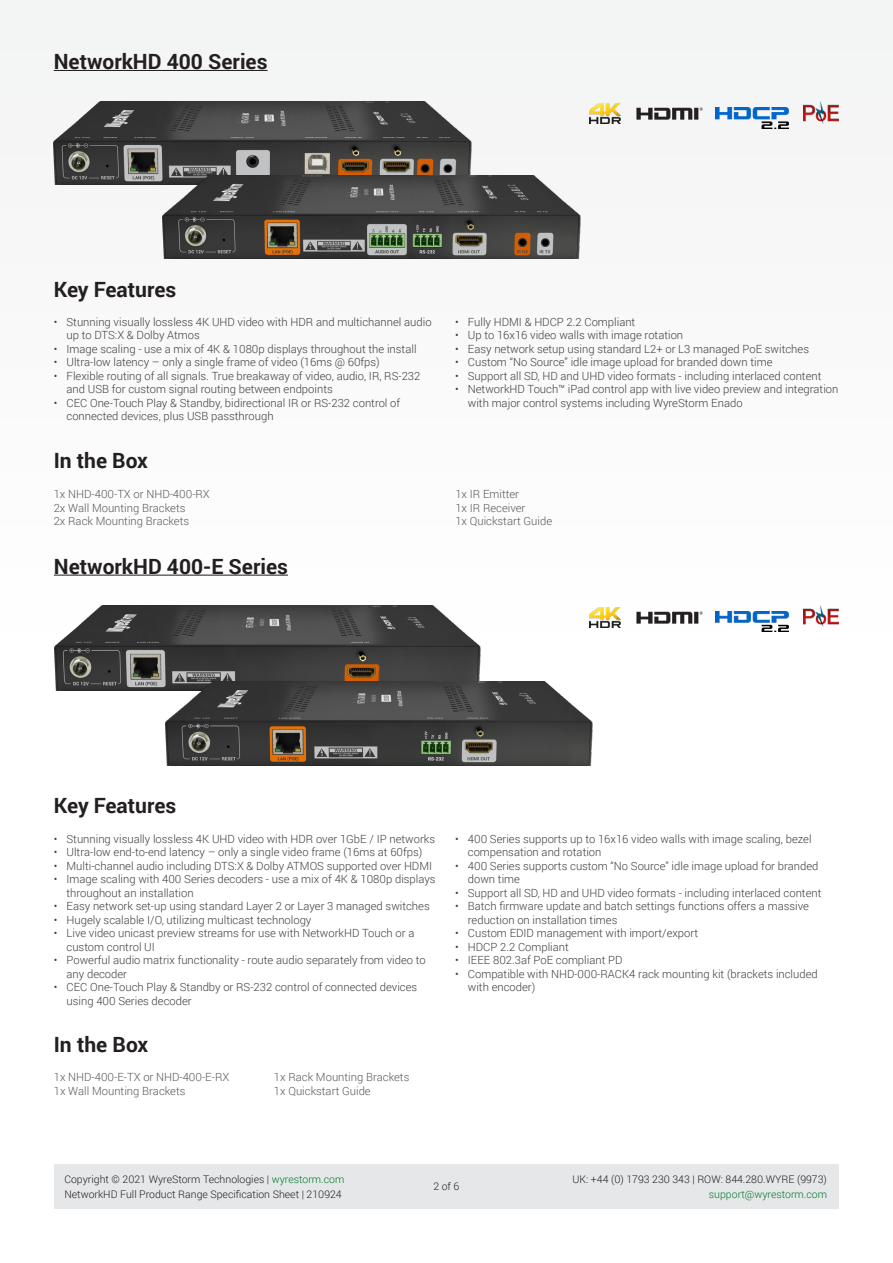
<style>
.page{position:relative;width:893px;height:1263px;background:#fff}
.page>*{position:absolute;margin:0;border:0;box-sizing:border-box;transform-origin:0 0}
.t1{font:700 21px "Roboto";color:#231f20}
.t2{font:300 11.25px/13.5px "Roboto";color:#3e3e3f}
.t3{font:300 11.25px "Roboto";color:#57585a}
.t4{font:300 10.5px "Roboto";color:#231f20}
.t5{font:300 10.5px "Roboto";color:#00792c}
.s1{color:#00792c}
</style>
<div class="page">
<div style="left:0;top:0;width:893px;height:659px;background:#f9f9f9"></div>
<div style="left:54px;top:1164px;width:785px;height:45px;background:#e6e7e9"></div>
<hr style="left:54px;top:70px;width:214px;height:1px;background:#231f20">
<img style="left:589px;top:104px;width:32px;height:20px">
<img style="left:637px;top:108px;width:66px;height:12px">
<img style="left:803px;top:102px;width:35px;height:21px">
<img style="left:715px;top:108px;width:73px;height:20px">
<img style="left:54px;top:102px;width:417px;height:83px">
<img style="left:163px;top:176px;width:418px;height:83px">
<img style="left:589px;top:607px;width:32px;height:20px">
<img style="left:637px;top:611px;width:66px;height:12px">
<img style="left:803px;top:605px;width:35px;height:22px">
<img style="left:715px;top:611px;width:73px;height:21px">
<img style="left:54px;top:605px;width:427px;height:85px">
<img style="left:166px;top:681px;width:426px;height:85px">
<hr style="left:54px;top:575px;width:234px;height:1px;background:#231f20">
<p class="t1" style="left:54px;top:47px;width:215px">NetworkHD 400 Series</p>
<p class="t1" style="left:54px;top:274px;width:124px">Key Features</p>
<p class="t2" style="left:67px;top:315px;width:367px;text-indent:-13px">• Stunning visually lossless 4K UHD video with HDR and multichannel audio up to DTS:X &amp; Dolby Atmos</p>
<p class="t2" style="left:54px;top:342px;width:364px">• Image scaling - use a mix of 4K &amp; 1080p displays throughout the install</p>
<p class="t2" style="left:54px;top:355px;width:328px">• Ultra-low latency – only a single frame of video (16ms @ 60fps)</p>
<p class="t2" style="left:67px;top:369px;width:355px;text-indent:-13px">• Flexible routing of all signals. True breakaway of video, audio, IR, RS-232 and USB for custom signal routing between endpoints</p>
<p class="t2" style="left:67px;top:396px;width:335px;text-indent:-13px">• CEC One-Touch Play &amp; Standby, bidirectional IR or RS-232 control of connected devices, plus USB passthrough</p>
<p class="t1" style="left:54px;top:446px;width:96px">In the Box</p>
<p class="t3" style="left:54px;top:486px;width:158px">1x NHD-400-TX or NHD-400-RX</p>
<p class="t3" style="left:54px;top:500px;width:133px">2x Wall Mounting Brackets</p>
<p class="t3" style="left:54px;top:513px;width:137px">2x Rack Mounting Brackets</p>
<p class="t1" style="left:54px;top:551px;width:236px">NetworkHD 400-E Series</p>
<p class="t2" style="left:455px;top:315px;width:182px">• Fully HDMI &amp; HDCP 2.2 Compliant</p>
<p class="t2" style="left:455px;top:328px;width:230px">• Up to 16x16 video walls with image rotation</p>
<p class="t2" style="left:455px;top:342px;width:355px">• Easy network setup using standard L2+ or L3 managed PoE switches</p>
<p class="t2" style="left:455px;top:355px;width:319px">• Custom “No Source” idle image upload for branded down time</p>
<p class="t2" style="left:455px;top:369px;width:368px">• Support all SD, HD and UHD video formats - including interlaced content</p>
<p class="t2" style="left:468px;top:382px;width:372px;text-indent:-13px">• NetworkHD Touch™ iPad control app with live video preview and integration with major control systems including WyreStorm Enado</p>
<p class="t3" style="left:455px;top:486px;width:65px">1x IR Emitter</p>
<p class="t3" style="left:455px;top:500px;width:72px">1x IR Receiver</p>
<p class="t3" style="left:455px;top:513px;width:98px">1x Quickstart Guide</p>
<p class="t1" style="left:54px;top:790px;width:124px">Key Features</p>
<p class="t2" style="left:54px;top:831px;width:383px">• Stunning visually lossless 4K UHD video with HDR over 1GbE / IP networks</p>
<p class="t2" style="left:54px;top:845px;width:370px">• Ultra-low end-to-end latency – only a single video frame (16ms at 60fps)</p>
<p class="t2" style="left:54px;top:858px;width:380px">• Multi-channel audio including DTS:X &amp; Dolby ATMOS supported over HDMI</p>
<p class="t2" style="left:67px;top:872px;width:371px;text-indent:-13px">• Image scaling with 400 Series decoders - use a mix of 4K &amp; 1080p displays throughout an installation</p>
<p class="t2" style="left:54px;top:899px;width:377px">• Easy network set-up using standard Layer 2 or Layer 3 managed switches</p>
<p class="t2" style="left:54px;top:912px;width:259px">• Hugely scalable I/O, utilizing multicast technology</p>
<p class="t2" style="left:67px;top:926px;width:349px;text-indent:-13px">• Live video unicast preview streams for use with NetworkHD Touch or a custom control UI</p>
<p class="t2" style="left:67px;top:953px;width:361px;text-indent:-13px">• Powerful audio matrix functionality - route audio separately from video to any decoder</p>
<p class="t2" style="left:67px;top:980px;width:352px;text-indent:-13px">• CEC One-Touch Play &amp; Standby or RS-232 control of connected devices using 400 Series decoder</p>
<p class="t1" style="left:54px;top:1029px;width:96px">In the Box</p>
<p class="t3" style="left:54px;top:1069px;width:177px">1x NHD-400-E-TX or NHD-400-E-RX</p>
<p class="t3" style="left:54px;top:1083px;width:133px">1x Wall Mounting Brackets</p>
<p class="t3" style="left:274px;top:1069px;width:137px">1x Rack Mounting Brackets</p>
<p class="t3" style="left:274px;top:1083px;width:98px">1x Quickstart Guide</p>
<p class="t2" style="left:468px;top:831px;width:345px;text-indent:-13px">• 400 Series supports up to 16x16 video walls with image scaling, bezel compensation and rotation</p>
<p class="t2" style="left:468px;top:858px;width:352px;text-indent:-13px">• 400 Series supports custom “No Source” idle image upload for branded down time</p>
<p class="t2" style="left:455px;top:885px;width:368px">• Support all SD, HD and UHD video formats - including interlaced content</p>
<p class="t2" style="left:468px;top:899px;width:343px;text-indent:-13px">• Batch firmware update and batch settings functions offers a massive reduction on installation times</p>
<p class="t2" style="left:455px;top:926px;width:245px">• Custom EDID management with import/export</p>
<p class="t2" style="left:455px;top:939px;width:115px">• HDCP 2.2 Compliant</p>
<p class="t2" style="left:455px;top:953px;width:169px">• IEEE 802.3af PoE compliant PD</p>
<p class="t2" style="left:468px;top:966px;width:351px;text-indent:-13px">• Compatible with NHD-000-RACK4 rack mounting kit (brackets included with encoder)</p>
<p class="t4" style="left:64px;top:1172px;width:281px">Copyright © 2021 WyreStorm Technologies | <span class="s1">wyrestorm.com</span></p>
<p class="t4" style="left:64px;top:1187px;width:279px">NetworkHD Full Product Range Specification Sheet | 210924</p>
<p class="t4" style="left:433px;top:1179px;width:27px">2 of 6</p>
<p class="t4" style="left:572px;top:1172px;width:256px">UK: +44 (0) 1793 230 343 | ROW: 844.280.WYRE (9973)</p>
<p class="t5" style="left:709px;top:1187px;width:120px">support@wyrestorm.com</p>
</div>
